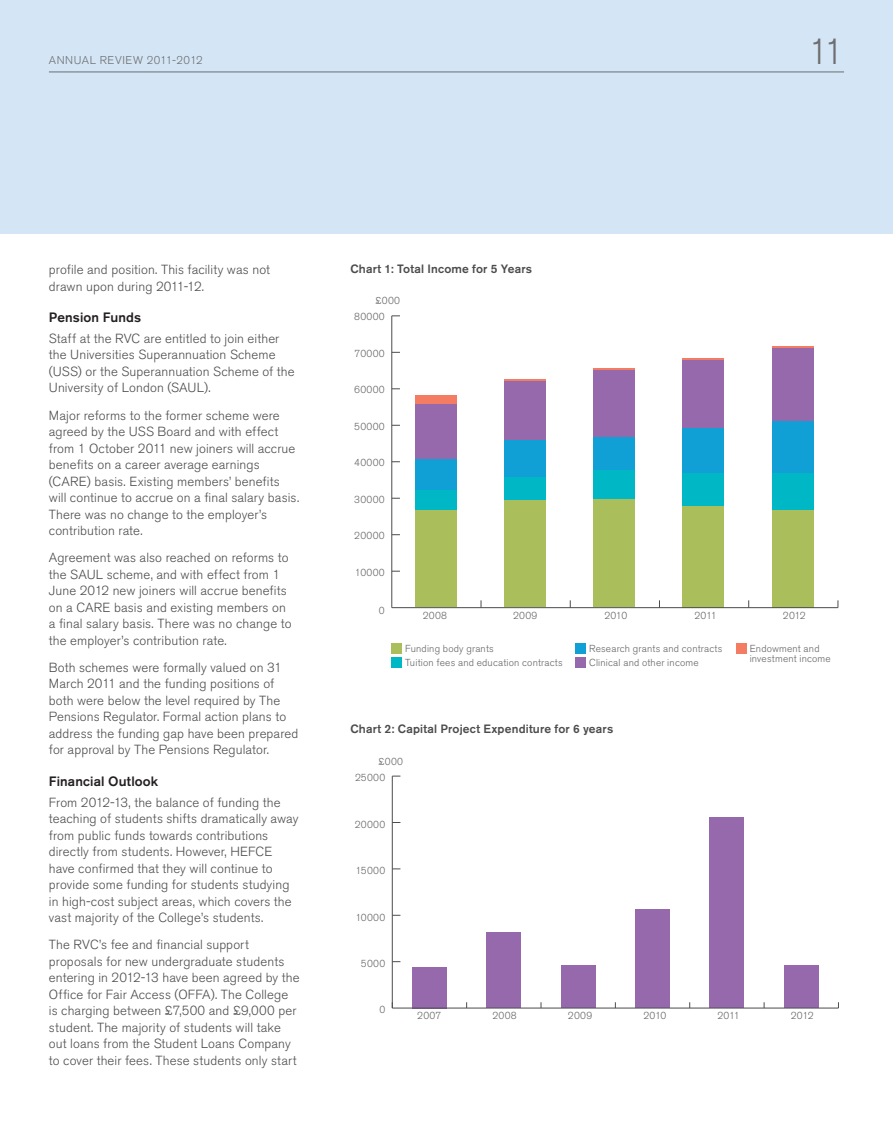
<style>
.page{position:relative;width:893px;height:1123px;background:#fff}
.page>*{position:absolute;margin:0;border:0;box-sizing:border-box;transform-origin:0 0}
.t1{font:300 36px "Akzidenz Grotesk BE";color:#6d6e70}
.t2{font:500 13.5px "Akzidenz Grotesk BE";letter-spacing:.01em;color:#231f20}
.t3{font:300 13.2px/16.5px "Akzidenz Grotesk BE";letter-spacing:.01em;color:#4c4c4e}
.t4{font:500 12px "Akzidenz Grotesk BE";letter-spacing:.015em;color:#4c4c4e}
.t5{font:300 11.25px "Akzidenz Grotesk BE";letter-spacing:.05em;color:#6d6e70}
.t6{font:300 10.05px/13.8px "Akzidenz Grotesk BE";letter-spacing:.02em;color:#636466}
</style>
<div class="page">
<div style="left:0;top:0;width:893px;height:234px;background:#d4e5f5"></div>
<hr style="left:49px;top:72px;width:795px;height:1px;background:#6d6e70">
<div style="left:415px;top:395px;width:41px;height:9px;background:#f47c63"></div>
<hr style="left:504px;top:380px;width:42px;height:1px;background:#f47c63">
<hr style="left:593px;top:368px;width:42px;height:2px;background:#f47c63">
<hr style="left:683px;top:358px;width:41px;height:2px;background:#f47c63">
<hr style="left:772px;top:346px;width:41px;height:2px;background:#f47c63">
<div style="left:415px;top:404px;width:41px;height:55px;background:#9669ad"></div>
<div style="left:504px;top:381px;width:42px;height:59px;background:#9669ad"></div>
<div style="left:593px;top:370px;width:42px;height:67px;background:#9669ad"></div>
<div style="left:683px;top:360px;width:41px;height:68px;background:#9669ad"></div>
<div style="left:772px;top:348px;width:41px;height:73px;background:#9669ad"></div>
<div style="left:415px;top:459px;width:41px;height:31px;background:#10a0d6"></div>
<div style="left:504px;top:440px;width:42px;height:36px;background:#10a0d6"></div>
<div style="left:593px;top:437px;width:42px;height:32px;background:#10a0d6"></div>
<div style="left:683px;top:428px;width:41px;height:45px;background:#10a0d6"></div>
<div style="left:772px;top:421px;width:41px;height:52px;background:#10a0d6"></div>
<div style="left:415px;top:490px;width:41px;height:20px;background:#00b7c6"></div>
<div style="left:504px;top:476px;width:42px;height:24px;background:#00b7c6"></div>
<div style="left:593px;top:469px;width:42px;height:30px;background:#00b7c6"></div>
<div style="left:683px;top:473px;width:41px;height:33px;background:#00b7c6"></div>
<div style="left:772px;top:473px;width:41px;height:37px;background:#00b7c6"></div>
<div style="left:415px;top:510px;width:41px;height:97px;background:#aabf5c"></div>
<div style="left:504px;top:500px;width:42px;height:107px;background:#aabf5c"></div>
<div style="left:593px;top:499px;width:42px;height:108px;background:#aabf5c"></div>
<div style="left:683px;top:506px;width:41px;height:101px;background:#aabf5c"></div>
<div style="left:772px;top:510px;width:41px;height:97px;background:#aabf5c"></div>
<hr style="left:392px;top:607px;width:446px;height:1px;background:#4c4c4e">
<div style="left:392px;top:643px;width:10px;height:10px;background:#aabf5c"></div>
<div style="left:392px;top:657px;width:10px;height:10px;background:#00b7c6"></div>
<div style="left:575px;top:643px;width:10px;height:10px;background:#10a0d6"></div>
<div style="left:575px;top:657px;width:10px;height:10px;background:#9669ad"></div>
<div style="left:736px;top:643px;width:10px;height:10px;background:#f47c63"></div>
<hr style="left:391px;top:316px;width:1px;height:291px;background:#4c4c4e">
<div style="left:412px;top:967px;width:35px;height:41px;background:#9669ad"></div>
<div style="left:487px;top:932px;width:34px;height:76px;background:#9669ad"></div>
<div style="left:561px;top:965px;width:34px;height:43px;background:#9669ad"></div>
<div style="left:635px;top:909px;width:35px;height:99px;background:#9669ad"></div>
<div style="left:710px;top:817px;width:34px;height:191px;background:#9669ad"></div>
<div style="left:784px;top:965px;width:34px;height:43px;background:#9669ad"></div>
<hr style="left:392px;top:1007px;width:446px;height:1px;background:#4c4c4e">
<hr style="left:392px;top:776px;width:1px;height:232px;background:#4c4c4e">
<p class="t5" style="left:49px;top:56px;width:155px">ANNUAL REVIEW 2011-2012</p>
<h1 class="t1" style="left:808px;top:38px;width:38px">11</h1>
<p class="t3" style="left:49px;top:263px;width:223px">profile and position. This facility was not drawn upon during 2011-12.</p>
<p class="t2" style="left:49px;top:312px;width:94px">Pension Funds</p>
<p class="t3" style="left:49px;top:332px;width:247px">Staff at the RVC are entitled to join either the Universities Superannuation Scheme (USS) or the Superannuation Scheme of the University of London (SAUL).</p>
<p class="t3" style="left:49px;top:408px;width:252px">Major reforms to the former scheme were agreed by the USS Board and with effect from 1 October 2011 new joiners will accrue benefits on a career average earnings (CARE) basis. Existing members’ benefits will continue to accrue on a final salary basis.<br>There was no change to the employer’s contribution rate.</p>
<p class="t3" style="left:49px;top:551px;width:244px">Agreement was also reached on reforms to the SAUL scheme, and with effect from 1<br>June 2012 new joiners will accrue benefits on a CARE basis and existing members on a final salary basis. There was no change to the employer’s contribution rate.</p>
<p class="t3" style="left:49px;top:660px;width:251px">Both schemes were formally valued on 31<br>March 2011 and the funding positions of both were below the level required by The Pensions Regulator. Formal action plans to address the funding gap have been prepared for approval by The Pensions Regulator.</p>
<p class="t2" style="left:49px;top:776px;width:111px">Financial Outlook</p>
<p class="t3" style="left:49px;top:795px;width:251px">From 2012-13, the balance of funding the teaching of students shifts dramatically away from public funds towards contributions directly from students. However, HEFCE have confirmed that they will continue to provide some funding for students studying in high-cost subject areas, which covers the vast majority of the College’s students.</p>
<p class="t3" style="left:49px;top:938px;width:252px">The RVC’s fee and financial support proposals for new undergraduate students entering in 2012-13 have been agreed by the Office for Fair Access (OFFA). The College is charging between £7,500 and £9,000 per student. The majority of students will take out loans from the Student Loans Company to cover their fees. These students only start</p>
<p class="t4" style="left:350px;top:265px;width:183px">Chart 1: Total Income for 5 Years</p>
<p class="t6" style="left:376px;top:294px;width:26px">£000</p>
<p class="t6" style="left:354px;top:311px;width:32px">80000</p>
<p class="t6" style="left:355px;top:348px;width:32px">70000</p>
<p class="t6" style="left:354px;top:384px;width:32px">60000</p>
<p class="t6" style="left:354px;top:421px;width:32px">50000</p>
<p class="t6" style="left:354px;top:457px;width:32px">40000</p>
<p class="t6" style="left:354px;top:493px;width:32px">30000</p>
<p class="t6" style="left:354px;top:530px;width:32px">20000</p>
<p class="t6" style="left:355px;top:566px;width:31px">10000</p>
<p class="t6" style="left:379px;top:605px;width:7px">0</p>
<p class="t6" style="left:423px;top:610px;width:26px">2008</p>
<p class="t6" style="left:513px;top:610px;width:26px">2009</p>
<p class="t6" style="left:604px;top:610px;width:24px">2010</p>
<p class="t6" style="left:694px;top:610px;width:24px">2011</p>
<p class="t6" style="left:783px;top:610px;width:24px">2012</p>
<p class="t6" style="left:405px;top:642px;width:159px">Funding body grants<br>Tuition fees and education contracts</p>
<p class="t6" style="left:589px;top:642px;width:135px">Research grants and contracts<br>Clinical and other income</p>
<p class="t6" style="left:750px;top:644px;width:83px;line-height:10.1px">Endowment and investment income</p>
<p class="t4" style="left:350px;top:725px;width:264px">Chart 2: Capital Project Expenditure for 6 years</p>
<p class="t6" style="left:378px;top:755px;width:26px">£000</p>
<p class="t6" style="left:355px;top:772px;width:32px">25000</p>
<p class="t6" style="left:355px;top:818px;width:32px">20000</p>
<p class="t6" style="left:356px;top:865px;width:31px">15000</p>
<p class="t6" style="left:355px;top:911px;width:31px">10000</p>
<p class="t6" style="left:361px;top:957px;width:26px">5000</p>
<p class="t6" style="left:379px;top:1004px;width:7px">0</p>
<p class="t6" style="left:417px;top:1010px;width:26px">2007</p>
<p class="t6" style="left:493px;top:1010px;width:26px">2008</p>
<p class="t6" style="left:568px;top:1010px;width:26px">2009</p>
<p class="t6" style="left:643px;top:1010px;width:24px">2010</p>
<p class="t6" style="left:717px;top:1010px;width:24px">2011</p>
<p class="t6" style="left:791px;top:1010px;width:24px">2012</p>
</div>
